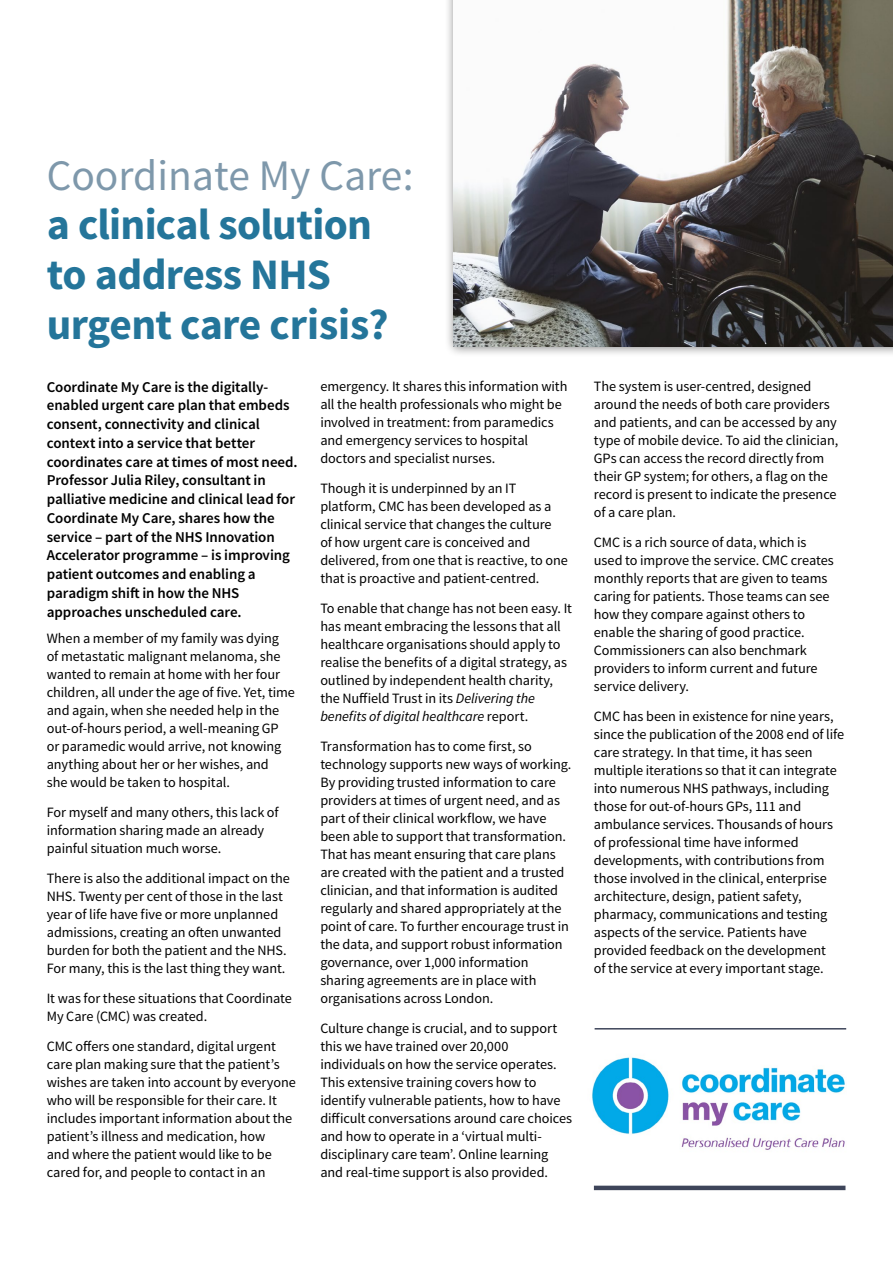
<style>
.page{position:relative;width:893px;height:1263px;background:#fff}
.page>*{position:absolute;margin:0;border:0;box-sizing:border-box;transform-origin:0 0}
.t1{font:700 43.5px/49.5px "Source Sans Pro";letter-spacing:-.015em;color:#24759a}
.t2{font:43.5px "Source Sans Pro";color:#7e98ab}
.t3{font:600 15px/18.8px "Source Sans Pro";letter-spacing:-.005em;color:#000}
.t4{font:14.25px/18px "Source Sans Pro";letter-spacing:-.005em;color:#000}
.s1{font-style:italic}
</style>
<div class="page">
<img style="left:592px;top:1057px;width:253px;height:93px">
<hr style="left:595px;top:1028px;width:251px;height:1px;background:#3e455a">
<hr style="left:594px;top:1186px;width:251px;height:4px;background:#3e455a">
<div style="left:444px;top:0;width:449px;height:357px;background:#000;opacity:.5"></div>
<img style="left:454px;top:0;width:439px;height:347px">
<h1 class="t2" style="left:47px;top:149px;width:368px">Coordinate My Care:</h1>
<h1 class="t1" style="left:47px;top:202px;width:343px">a clinical solution to address NHS urgent care crisis?</h1>
<p class="t3" style="left:47px;top:378px;width:252px">Coordinate My Care is the digitally&shy;enabled urgent care plan that embeds consent, connectivity and clinical context into a service that better coordinates care at times of most need.<br>Professor Julia Riley, consultant in palliative medicine and clinical lead for Coordinate My Care, shares how the service – part of the NHS Innovation Accelerator programme – is improving patient outcomes and enabling a paradigm shift in how the NHS approaches unscheduled care.</p>
<p class="t4" style="left:47px;top:630px;width:250px">When a member of my family was dying<br>of metastatic malignant melanoma, she wanted to remain at home with her four children, all under the age of five. Yet, time and again, when she needed help in the out-of-hours period, a well-meaning GP<br>or paramedic would arrive, not knowing anything about her or her wishes, and<br>she would be taken to hospital.</p>
<p class="t4" style="left:47px;top:804px;width:233px">For myself and many others, this lack of information sharing made an already painful situation much worse.</p>
<p class="t4" style="left:47px;top:870px;width:245px">There is also the additional impact on the NHS. Twenty per cent of those in the last year of life have five or more unplanned admissions, creating an often unwanted burden for both the patient and the NHS.<br>For many, this is the last thing they want.</p>
<p class="t4" style="left:47px;top:990px;width:247px">It was for these situations that Coordinate<br>My Care (CMC) was created.</p>
<p class="t4" style="left:47px;top:1038px;width:251px">CMC offers one standard, digital urgent care plan making sure that the patient’s wishes are taken into account by everyone who will be responsible for their care. It includes important information about the patient’s illness and medication, how<br>and where the patient would like to be cared for, and people to contact in an</p>
<p class="t4" style="left:320px;top:377px;width:249px">emergency. It shares this information with all the health professionals who might be involved in treatment: from paramedics and emergency services to hospital doctors and specialist nurses.</p>
<p class="t4" style="left:320px;top:479px;width:249px">Though it is underpinned by an IT platform, CMC has been developed as a clinical service that changes the culture<br>of how urgent care is conceived and delivered, from one that is reactive, to one that is proactive and patient-centred.</p>
<p class="t4" style="left:320px;top:599px;width:253px">To enable that change has not been easy. It has meant embracing the lessons that all healthcare organisations should apply to realise the benefits of a digital strategy, as outlined by independent health charity, the Nuffield Trust in its <span class="s1">Delivering the benefits of digital healthcare</span> report.</p>
<p class="t4" style="left:320px;top:737px;width:253px">Transformation has to come first, so technology supports new ways of working.<br>By providing trusted information to care providers at times of urgent need, and as part of their clinical workflow, we have been able to support that transformation.<br>That has meant ensuring that care plans are created with the patient and a trusted clinician, and that information is audited regularly and shared appropriately at the point of care. To further encourage trust in the data, and support robust information governance, over 1,000 information sharing agreements are in place with organisations across London.</p>
<p class="t4" style="left:320px;top:1019px;width:253px">Culture change is crucial, and to support this we have trained over 20,000 individuals on how the service operates.<br>This extensive training covers how to identify vulnerable patients, how to have difficult conversations around care choices and how to operate in a ‘virtual multi&shy;disciplinary care team’. Online learning and real-time support is also provided.</p>
<p class="t4" style="left:594px;top:377px;width:246px">The system is user-centred, designed around the needs of both care providers and patients, and can be accessed by any type of mobile device. To aid the clinician, GPs can access the record directly from their GP system; for others, a flag on the record is present to indicate the presence of a care plan.</p>
<p class="t4" style="left:594px;top:533px;width:241px">CMC is a rich source of data, which is used to improve the service. CMC creates monthly reports that are given to teams caring for patients. Those teams can see how they compare against others to enable the sharing of good practice.<br>Commissioners can also benchmark providers to inform current and future service delivery.</p>
<p class="t4" style="left:594px;top:707px;width:252px">CMC has been in existence for nine years, since the publication of the 2008 end of life care strategy. In that time, it has seen multiple iterations so that it can integrate into numerous NHS pathways, including those for out-of-hours GPs, 111 and ambulance services. Thousands of hours of professional time have informed developments, with contributions from those involved in the clinical, enterprise architecture, design, patient safety, pharmacy, communications and testing aspects of the service. Patients have provided feedback on the development<br>of the service at every important stage.</p>
</div>
